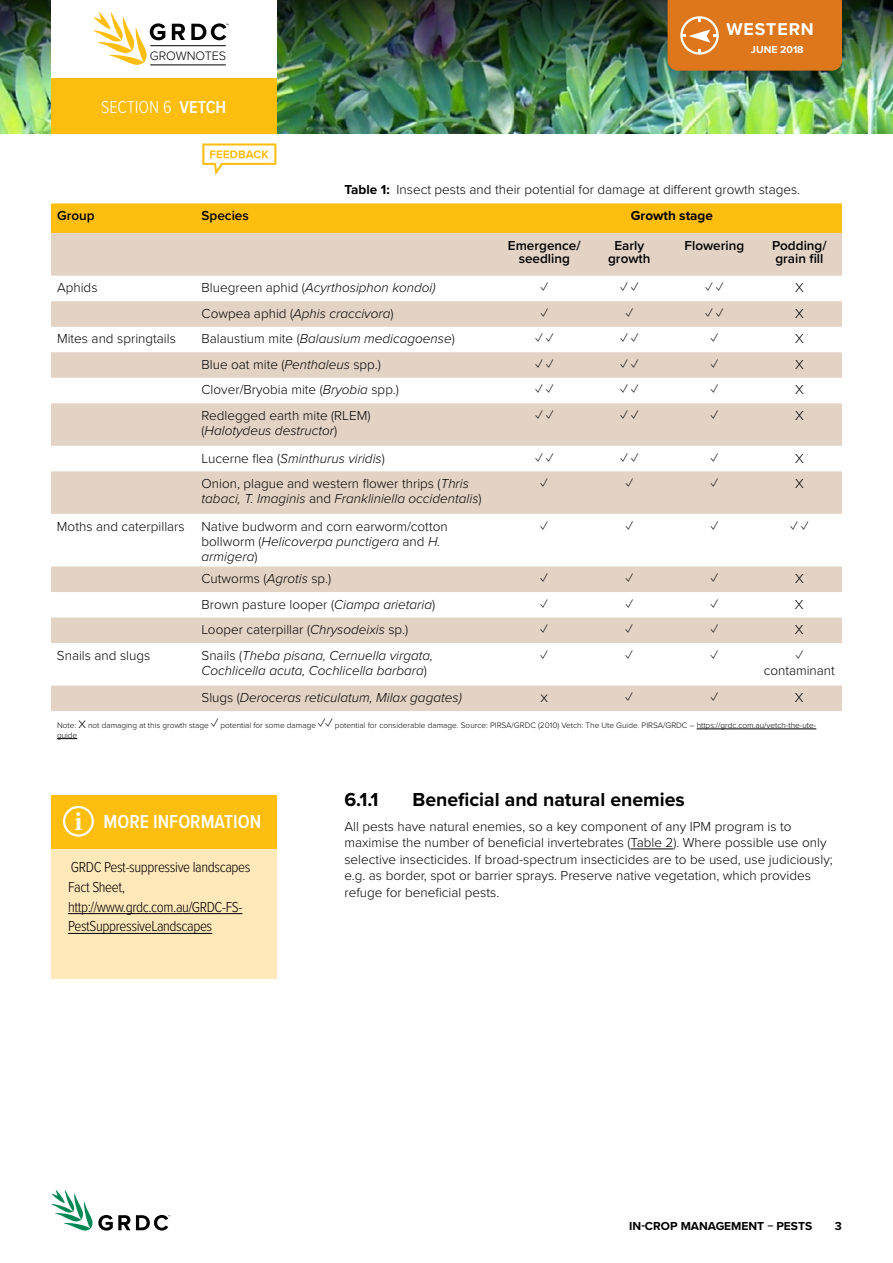
<style>
.page{position:relative;width:893px;height:1263px;background:#fff}
.page>*{position:absolute;margin:0;border:0;box-sizing:border-box;transform-origin:0 0}
.t1{font:700 19.5px "Proxima Nova";color:#000}
.t2{font:600 19.5px "Proxima Nova Cond";color:#fff}
.t3{font:300 18px "Proxima Nova Cond";color:#fff}
.t4{font:700 17.7px "Proxima Nova";letter-spacing:.05em;color:#fff}
.t5{font:300 15px/19.8px "Proxima Nova Cond";letter-spacing:-.025em;color:#000}
.t6{font:300 13.5px/16.5px "Proxima Nova";color:#000}
.t7{font:italic 300 13.5px/15px "Proxima Nova";color:#000}
.t8{font:600 13.5px/13.5px "Proxima Nova";color:#000;text-align:center}
.t9{font:700 13.5px "Proxima Nova";color:#000}
.t10{font:300 12.75px "Proxima Nova";letter-spacing:-.01em;color:#000}
.t11{font:700 12px "Proxima Nova";color:#000}
.t12{font:700 10.5px "Proxima Nova";color:#fff}
.t13{font:300 8.25px/9.8px "Proxima Nova";color:#000}
.s1{font-weight:600}
.s2{font-weight:700}
.s3{font-style:normal}
.s4{font-style:italic}
.s5{font-size:13.5px}
.s6{font-family:"Minion Pro";font-weight:700;font-size:27px}
</style>
<div class="page">
<img style="left:0;top:117px;width:893px;height:16px">
<img style="left:0;top:0;width:893px;height:117px">
<svg style="left:51px;top:1190px;width:119px;height:41px"></svg>
<div style="left:51px;top:0;width:225px;height:81px;background:#fff"></div>
<div style="left:51px;top:78px;width:225px;height:55px;background:#febe10"></div>
<hr style="left:150px;top:45px;width:76px;height:1px;background:#000">
<hr style="left:150px;top:65px;width:76px;height:1px;background:#000">
<svg style="left:93px;top:12px;width:72px;height:53px"></svg>
<svg style="left:172px;top:24px;width:13px;height:16px"></svg>
<svg style="left:191px;top:23px;width:38px;height:17px"></svg>
<div style="left:668px;top:0;width:174px;height:71px;background:#de761c"></div>
<hr style="left:631px;top:848px;width:42px;height:1px;background:#000">
<div style="left:51px;top:203px;width:791px;height:30px;background:#febe10"></div>
<svg style="left:51px;top:233px;width:791px;height:478px;fill:#e3d3c5"></svg>
<hr style="left:697px;top:728px;width:119px;height:1px;background:#000">
<svg style="left:57px;top:738px;width:20px;height:1px"></svg>
<div style="left:51px;top:796px;width:225px;height:182px;background:#ffe8ba"></div>
<hr style="left:68px;top:913px;width:174px;height:1px;background:#000">
<hr style="left:68px;top:933px;width:144px;height:1px;background:#000">
<div style="left:51px;top:795px;width:225px;height:53px;background:#febe10"></div>
<div style="left:63px;top:806px;width:31px;height:31px;border:2px solid #fff;border-radius:50%"></div>
<svg style="left:202px;top:143px;width:74px;height:32px"></svg>
<p class="t10" style="left:150px;top:48px;width:78px">GROWNOTES</p>
<h2 class="t3" style="left:101px;top:94px;width:127px">Section 6 <span class="s1">VETCH</span></h2>
<h3 class="t4" style="left:726px;top:19px;width:89px">WESTERN</h3>
<p class="t12" style="left:751px;top:41px;width:54px">June 2018</p>
<p class="t6" style="left:344px;top:180px;width:457px"><span class="s2">Table 1:</span> Insect pests and their potential for damage at different growth stages.</p>
<p class="t8" style="left:57px;top:208px;width:39px">Group</p>
<p class="t8" style="left:202px;top:208px;width:49px">Species</p>
<p class="t9" style="left:631px;top:206px;width:84px">Growth stage</p>
<p class="t8" style="left:508px;top:238px;width:74px">Emergence/ seedling</p>
<p class="t8" style="left:608px;top:238px;width:44px">Early growth</p>
<p class="t8" style="left:684px;top:238px;width:61px">Flowering</p>
<p class="t8" style="left:772px;top:238px;width:56px;text-align:left">Podding/ grain fill</p>
<p class="t6" style="left:57px;top:279px;width:42px">Aphids</p>
<p class="t7" style="left:202px;top:280px;width:235px"><span class="s3">Bluegreen aphid (</span>Acyrthosiphon kondoi)</p>
<p class="t6" style="left:541px;top:279px;width:9px">✓</p>
<p class="t6" style="left:620px;top:279px;width:19px">✓ ✓</p>
<p class="t6" style="left:705px;top:279px;width:19px">✓ ✓</p>
<p class="t6" style="left:795px;top:279px;width:10px">X</p>
<p class="t7" style="left:202px;top:305px;width:193px"><span class="s3">Cowpea aphid (</span>Aphis craccivora<span class="s3">)</span></p>
<p class="t6" style="left:541px;top:305px;width:9px">✓</p>
<p class="t6" style="left:626px;top:305px;width:9px">✓</p>
<p class="t6" style="left:705px;top:305px;width:19px">✓ ✓</p>
<p class="t6" style="left:795px;top:305px;width:10px">X</p>
<p class="t6" style="left:57px;top:330px;width:120px">Mites and springtails</p>
<p class="t7" style="left:202px;top:331px;width:255px"><span class="s3">Balaustium mite (</span>Balausium medicagoense<span class="s3">)</span></p>
<p class="t6" style="left:535px;top:330px;width:19px">✓ ✓</p>
<p class="t6" style="left:620px;top:330px;width:19px">✓ ✓</p>
<p class="t6" style="left:711px;top:330px;width:9px">✓</p>
<p class="t6" style="left:795px;top:330px;width:10px">X</p>
<p class="t6" style="left:202px;top:356px;width:181px">Blue oat mite (<span class="s4">Penthaleus</span> spp.)</p>
<p class="t6" style="left:535px;top:356px;width:19px">✓ ✓</p>
<p class="t6" style="left:620px;top:356px;width:19px">✓ ✓</p>
<p class="t6" style="left:711px;top:356px;width:9px">✓</p>
<p class="t6" style="left:795px;top:356px;width:10px">X</p>
<p class="t6" style="left:202px;top:381px;width:199px">Clover/Bryobia mite (<span class="s4">Bryobia</span> spp.)</p>
<p class="t6" style="left:535px;top:381px;width:19px">✓ ✓</p>
<p class="t6" style="left:620px;top:381px;width:19px">✓ ✓</p>
<p class="t6" style="left:711px;top:381px;width:9px">✓</p>
<p class="t6" style="left:795px;top:381px;width:10px">X</p>
<p class="t6" style="left:202px;top:407px;width:170px;line-height:15px">Redlegged earth mite (RLEM) (<span class="s4">Halotydeus destructor</span>)</p>
<p class="t6" style="left:535px;top:407px;width:19px">✓ ✓</p>
<p class="t6" style="left:620px;top:407px;width:19px">✓ ✓</p>
<p class="t6" style="left:711px;top:407px;width:9px">✓</p>
<p class="t6" style="left:795px;top:407px;width:10px">X</p>
<p class="t7" style="left:202px;top:450px;width:185px"><span class="s3">Lucerne flea (</span>Sminthurus viridis<span class="s3">)</span></p>
<p class="t6" style="left:535px;top:449px;width:19px">✓ ✓</p>
<p class="t6" style="left:620px;top:449px;width:19px">✓ ✓</p>
<p class="t6" style="left:711px;top:449px;width:9px">✓</p>
<p class="t6" style="left:795px;top:449px;width:10px">X</p>
<p class="t7" style="left:202px;top:475px;width:282px"><span class="s3">Onion, plague and western flower thrips (</span>Thris tabaci, T. Imaginis <span class="s3">and</span> Frankliniella occidentalis<span class="s3">)</span></p>
<p class="t6" style="left:541px;top:475px;width:9px">✓</p>
<p class="t6" style="left:626px;top:475px;width:9px">✓</p>
<p class="t6" style="left:711px;top:475px;width:9px">✓</p>
<p class="t6" style="left:795px;top:475px;width:10px">X</p>
<p class="t6" style="left:202px;top:518px;width:248px;line-height:15px;text-indent:-145px">Moths and caterpillars Native budworm and corn earworm/cotton bollworm (<span class="s4">Helicoverpa punctigera</span> and <span class="s4">H. armigera</span>)</p>
<p class="t6" style="left:541px;top:517px;width:9px">✓</p>
<p class="t6" style="left:626px;top:517px;width:9px">✓</p>
<p class="t6" style="left:711px;top:517px;width:9px">✓</p>
<p class="t6" style="left:790px;top:517px;width:19px">✓ ✓</p>
<p class="t6" style="left:202px;top:570px;width:131px">Cutworms (<span class="s4">Agrotis</span> sp.)</p>
<p class="t6" style="left:541px;top:570px;width:9px">✓</p>
<p class="t6" style="left:626px;top:570px;width:9px">✓</p>
<p class="t6" style="left:711px;top:570px;width:9px">✓</p>
<p class="t6" style="left:795px;top:570px;width:10px">X</p>
<p class="t6" style="left:202px;top:595px;width:235px">Brown pasture looper (<span class="s4">Ciampa arietaria</span>)</p>
<p class="t6" style="left:541px;top:595px;width:9px">✓</p>
<p class="t6" style="left:626px;top:595px;width:9px">✓</p>
<p class="t6" style="left:711px;top:595px;width:9px">✓</p>
<p class="t6" style="left:795px;top:595px;width:10px">X</p>
<p class="t6" style="left:201px;top:621px;width:208px">Looper caterpillar (<span class="s4">Chrysodeixis</span> sp.)</p>
<p class="t6" style="left:541px;top:621px;width:9px">✓</p>
<p class="t6" style="left:626px;top:621px;width:9px">✓</p>
<p class="t6" style="left:711px;top:621px;width:9px">✓</p>
<p class="t6" style="left:795px;top:621px;width:10px">X</p>
<p class="t6" style="left:57px;top:646px;width:95px">Snails and slugs</p>
<p class="t7" style="left:201px;top:647px;width:233px"><span class="s3">Snails (</span>Theba pisana, Cernuella virgata,<br>Cochlicella acuta, Cochlicella barbara<span class="s3">)</span></p>
<p class="t6" style="left:541px;top:646px;width:9px">✓</p>
<p class="t6" style="left:626px;top:646px;width:9px">✓</p>
<p class="t6" style="left:711px;top:646px;width:9px">✓</p>
<p class="t6" style="left:764px;top:647px;width:73px;line-height:15px;text-align:center">✓ contaminant</p>
<p class="t7" style="left:201px;top:690px;width:262px"><span class="s3">Slugs (</span>Deroceras reticulatum, Milax gagates)</p>
<p class="t6" style="left:540px;top:689px;width:9px">X</p>
<p class="t6" style="left:626px;top:689px;width:9px">✓</p>
<p class="t6" style="left:711px;top:689px;width:9px">✓</p>
<p class="t6" style="left:795px;top:689px;width:10px">X</p>
<p class="t13" style="left:57px;top:720px;width:761px">Note: <span class="s5">X</span> not damaging at this growth stage <span class="s5">✓</span> potential for some damage <span class="s5">✓ ✓</span> potential for considerable damage. Source: PIRSA/GRDC (2010) Vetch: The Ute Guide. PIRSA/GRDC – https://grdc.com.au/vetch-the-ute&shy;guide</p>
<h1 class="t2" style="left:74px;top:807px;width:188px"><span class="s6">i</span> MORE INFORMATION</h1>
<p class="t5" style="left:68px;top:856px;width:184px">GRDC Pest-suppressive landscapes<br>Fact Sheet, http://www.grdc.com.au/GRDC-FS-<br>PestSuppressiveLandscapes</p>
<h1 class="t1" style="left:344px;top:784px;width:36px">6.1.1</h1>
<h1 class="t1" style="left:412px;top:784px;width:274px">Beneficial and natural enemies</h1>
<p class="t6" style="left:344px;top:817px;width:490px">All pests have natural enemies, so a key component of any IPM program is to maximise the number of beneficial invertebrates (Table 2). Where possible use only selective insecticides. If broad-spectrum insecticides are to be used, use judiciously; e.g. as border, spot or barrier sprays. Preserve native vegetation, which provides refuge for beneficial pests.</p>
<p class="t11" style="left:629px;top:1217px;width:184px">in-crop management − pests</p>
<p class="t11" style="left:835px;top:1217px;width:9px">3</p>
</div>
